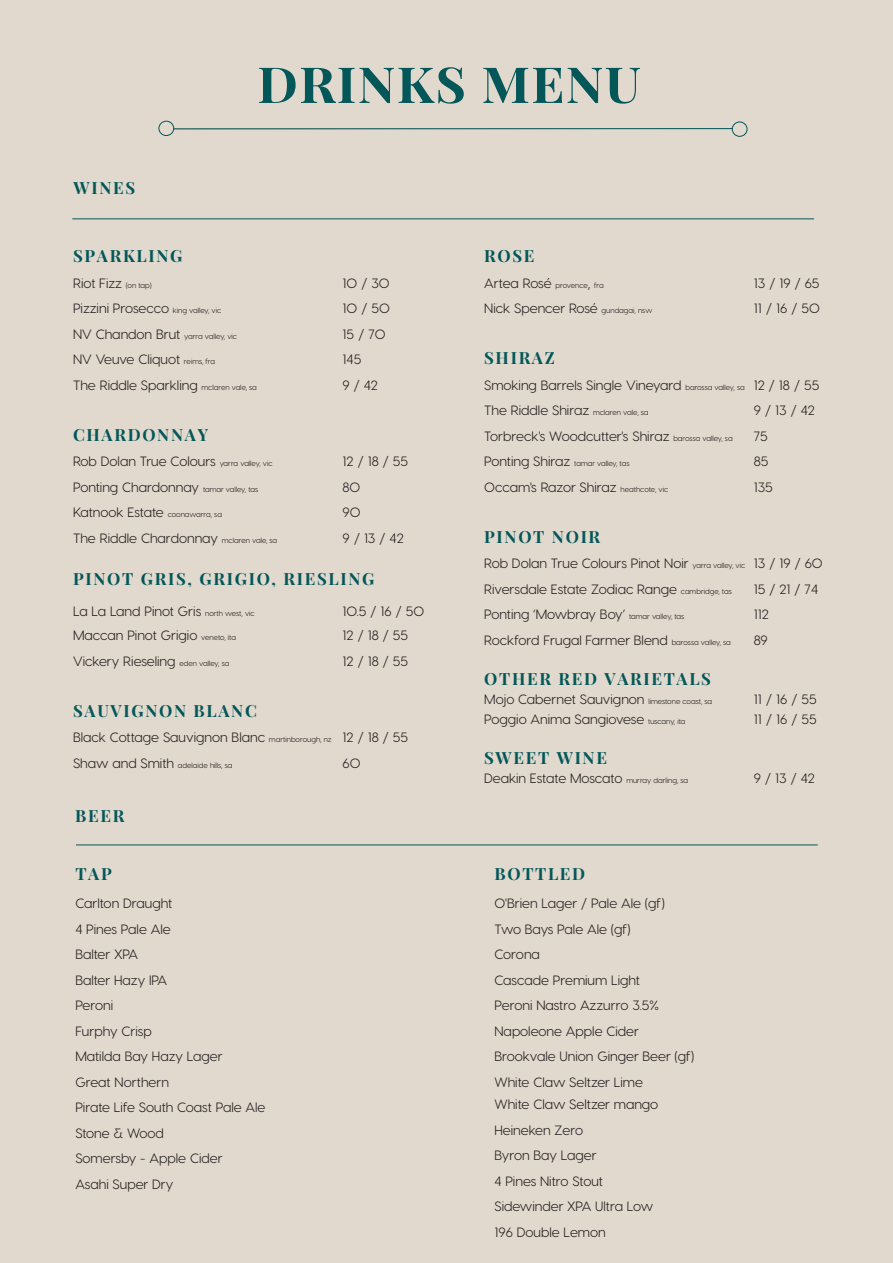
<style>
.page{position:relative;width:893px;height:1263px;background:#e1d9cd}
.page>*{position:absolute;margin:0;border:0;box-sizing:border-box;transform-origin:0 0}
.t1{font:49.5px "Neothic";letter-spacing:.025em;color:#035759;scale:1.06 1}
.t2{font:16.8px "Neothic";letter-spacing:.1em;color:#035759}
.t3{font:13.5px/25.5px "Visby CF";color:#231f20}
.t4{font:7.5px "Visby CF";color:#231f20}
.t5{font:7.5px "Visby CF";letter-spacing:-.02em;color:#231f20}
.s1{font-size:7.5px}
.s2{font-size:13.5px}
</style>
<div class="page">
<svg style="left:174px;top:129px;width:558px;height:1px"></svg>
<hr style="left:173px;top:128px;width:560px;height:1px;background:#035759">
<div style="left:159px;top:121px;width:15px;height:15px;border:1px solid #035759;border-radius:50%"></div>
<div style="left:732px;top:122px;width:15px;height:15px;border:1px solid #035759;border-radius:50%"></div>
<hr style="left:72px;top:218px;width:742px;height:1px;background:#035759">
<hr style="left:76px;top:844px;width:742px;height:1px;background:#035759">
<p class="t2" style="left:74px;top:178px;width:63px">WINES</p>
<h1 class="t1" style="left:257px;top:56px;width:363px">DRINKS MENU</h1>
<p class="t2" style="left:73px;top:246px;width:111px">SPARKLING</p>
<p class="t3" style="left:73px;top:270px;width:80px">Riot Fizz <span class="s1">(on tap)</span></p>
<p class="t3" style="left:343px;top:270px;width:49px">10 / 30</p>
<p class="t3" style="left:73px;top:296px;width:150px">Pizzini Prosecco <span class="s1">king valley, vic</span></p>
<p class="t3" style="left:343px;top:296px;width:49px">10 / 50</p>
<p class="t4" style="left:73px;top:332px;width:166px"><span class="s2">NV Chandon Brut</span> yarra valley, vic</p>
<p class="t3" style="left:343px;top:321px;width:44px">15 / 70</p>
<p class="t3" style="left:73px;top:347px;width:144px">NV Veuve Cliquot <span class="s1">reims, fra</span></p>
<p class="t3" style="left:343px;top:347px;width:20px">145</p>
<p class="t3" style="left:73px;top:372px;width:185px">The Riddle Sparkling <span class="s1">mclaren vale, sa</span></p>
<p class="t3" style="left:342px;top:372px;width:37px">9 / 42</p>
<p class="t2" style="left:73px;top:425px;width:137px">CHARDONNAY</p>
<p class="t3" style="left:73px;top:449px;width:201px">Rob Dolan True Colours <span class="s1">yarra valley, vic</span></p>
<p class="t3" style="left:343px;top:449px;width:67px">12 / 18 / 55</p>
<p class="t3" style="left:73px;top:474px;width:187px">Ponting Chardonnay <span class="s1">tamar valley, tas</span></p>
<p class="t3" style="left:343px;top:474px;width:19px">80</p>
<p class="t3" style="left:73px;top:500px;width:150px">Katnook Estate <span class="s1">coonawarra, sa</span></p>
<p class="t3" style="left:343px;top:500px;width:19px">90</p>
<p class="t3" style="left:73px;top:525px;width:206px">The Riddle Chardonnay <span class="s1">mclaren vale, sa</span></p>
<p class="t3" style="left:343px;top:525px;width:63px">9 / 13 / 42</p>
<p class="t2" style="left:73px;top:569px;width:303px">PINOT GRIS, GRIGIO, RIESLING</p>
<p class="t3" style="left:73px;top:599px;width:183px">La La Land Pinot Gris <span class="s1">north west, vic</span></p>
<p class="t3" style="left:343px;top:599px;width:83px">10.5 / 16 / 50</p>
<p class="t3" style="left:73px;top:623px;width:164px">Maccan Pinot Grigio <span class="s1">veneto, ita</span></p>
<p class="t3" style="left:343px;top:623px;width:67px">12 / 18 / 55</p>
<p class="t3" style="left:73px;top:648px;width:158px">Vickery Rieseling <span class="s1">eden valley, sa</span></p>
<p class="t3" style="left:343px;top:648px;width:67px">12 / 18 / 55</p>
<p class="t2" style="left:73px;top:701px;width:185px">SAUVIGNON BLANC</p>
<p class="t3" style="left:73px;top:725px;width:337px">Black Cottage Sauvignon Blanc <span class="s1">martinborough, nz</span> 12 / 18 / 55</p>
<p class="t4" style="left:73px;top:761px;width:161px"><span class="s2">Shaw and Smith</span> adelaide hills, sa</p>
<p class="t3" style="left:343px;top:750px;width:19px">60</p>
<p class="t2" style="left:75px;top:806px;width:51px">BEER</p>
<p class="t2" style="left:75px;top:864px;width:38px">TAP</p>
<p class="t3" style="left:75px;top:890px;width:192px">Carlton Draught<br>4 Pines Pale Ale<br>Balter XPA<br>Balter Hazy IPA<br>Peroni<br>Furphy Crisp<br>Matilda Bay Hazy Lager<br>Great Northern<br>Pirate Life South Coast Pale Ale<br>Stone &amp; Wood<br>Somersby - Apple Cider<br>Asahi Super Dry</p>
<p class="t2" style="left:484px;top:246px;width:52px">ROSE</p>
<p class="t5" style="left:484px;top:281px;width:121px"><span class="s2">Artea Rosé</span> provence<span class="s2">,</span> fra</p>
<p class="t3" style="left:754px;top:270px;width:67px">13 / 19 / 65</p>
<p class="t3" style="left:484px;top:296px;width:170px">Nick Spencer Rosé <span class="s1">gundagai, nsw</span></p>
<p class="t3" style="left:754px;top:296px;width:68px">11 / 16 / 50</p>
<p class="t2" style="left:484px;top:348px;width:72px">SHIRAZ</p>
<p class="t3" style="left:484px;top:372px;width:337px">Smoking Barrels Single Vineyard <span class="s1">barossa valley, sa</span> 12 / 18 / 55<br>The Riddle Shiraz <span class="s1">mclaren vale, sa</span></p>
<p class="t3" style="left:754px;top:398px;width:63px">9 / 13 / 42</p>
<p class="t3" style="left:484px;top:423px;width:250px">Torbreck's Woodcutter's Shiraz <span class="s1">barossa valley, sa</span></p>
<p class="t3" style="left:754px;top:423px;width:15px">75</p>
<p class="t4" style="left:484px;top:459px;width:147px"><span class="s2">Ponting Shiraz</span> tamar valley, tas</p>
<p class="t3" style="left:754px;top:449px;width:16px">85</p>
<p class="t3" style="left:484px;top:474px;width:185px">Occam's Razor Shiraz <span class="s1">heathcote, vic</span></p>
<p class="t3" style="left:754px;top:474px;width:21px">135</p>
<p class="t2" style="left:484px;top:527px;width:118px">PINOT NOIR</p>
<p class="t3" style="left:484px;top:551px;width:340px">Rob Dolan True Colours Pinot Noir <span class="s1">yarra valley, vic</span> 13 / 19 / 60<br>Riversdale Estate Zodiac Range <span class="s1">cambridge, tas</span></p>
<p class="t3" style="left:754px;top:576px;width:66px">15 / 21 / 74</p>
<p class="t3" style="left:484px;top:602px;width:202px">Ponting ‘Mowbray Boy’ <span class="s1">tamar valley, tas</span></p>
<p class="t3" style="left:754px;top:602px;width:17px">112</p>
<p class="t3" style="left:484px;top:627px;width:248px">Rockford Frugal Farmer Blend <span class="s1">barossa valley, sa</span></p>
<p class="t3" style="left:754px;top:627px;width:15px">89</p>
<p class="t2" style="left:484px;top:669px;width:228px">OTHER RED VARIETALS</p>
<p class="t3" style="left:484px;top:687px;width:229px">Mojo Cabernet Sauvignon <span class="s1">limestone coast, sa</span></p>
<p class="t3" style="left:754px;top:687px;width:64px">11 / 16 / 55</p>
<p class="t3" style="left:484px;top:706px;width:203px">Poggio Anima Sangiovese <span class="s1">tuscany, ita</span></p>
<p class="t3" style="left:754px;top:706px;width:64px">11 / 16 / 55</p>
<p class="t2" style="left:484px;top:748px;width:124px">SWEET WINE</p>
<p class="t3" style="left:484px;top:766px;width:206px">Deakin Estate Moscato <span class="s1">murray darling, sa</span></p>
<p class="t3" style="left:754px;top:766px;width:63px">9 / 13 / 42</p>
<p class="t2" style="left:494px;top:864px;width:92px">BOTTLED</p>
<p class="t3" style="left:494px;top:890px;width:201px">O'Brien Lager / Pale Ale (gf)<br>Two Bays Pale Ale (gf)<br>Corona<br>Cascade Premium Light<br>Peroni Nastro Azzurro 3.5%<br>Napoleone Apple Cider<br>Brookvale Union Ginger Beer (gf)<br>White Claw Seltzer Lime</p>
<p class="t3" style="left:494px;top:1092px;width:165px">White Claw Seltzer mango<br>Heineken Zero<br>Byron Bay Lager<br>4 Pines Nitro Stout<br>Sidewinder XPA Ultra Low<br>196 Double Lemon</p>
</div>
